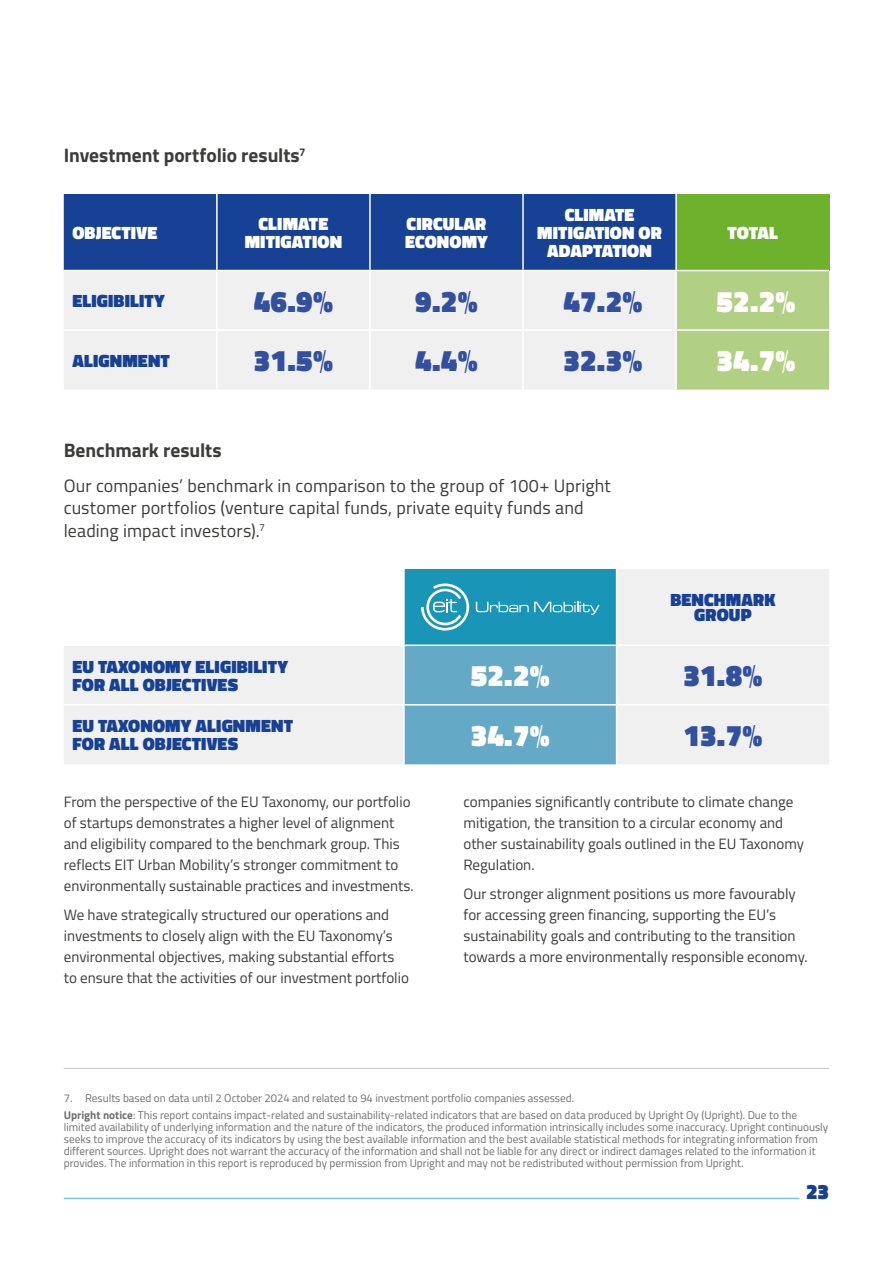
<style>
.page{position:relative;width:893px;height:1263px;background:#fff}
.page>*{position:absolute;margin:0;border:0;box-sizing:border-box;transform-origin:0 0}
.t1{font:900 30px "Titillium";letter-spacing:.01em;color:#32509e}
.t2{font:900 30px "Titillium";letter-spacing:.01em;color:#fff}
.t3{font:900 21px "Titillium";color:#164194}
.t4{font:700 19.5px "Titillium";letter-spacing:-.005em;color:#3c3c3b}
.t5{font:18px/22.5px "Titillium";letter-spacing:.005em;color:#3c3c3b}
.t6{font:900 18px/18px "Titillium";letter-spacing:.01em;color:#164194}
.t7{font:900 18px/18px "Titillium";letter-spacing:.01em;color:#fff;text-align:center}
.t8{font:15px/21px "Titillium";color:#3c3c3b}
.t9{font:11.25px/12px "Titillium";color:#706f6f}
.s1{font-weight:700}
</style>
<div class="page">
<hr style="left:64px;top:1068px;width:765px;height:1px;background:#c6c6c6">
<svg style="left:64px;top:569px;width:765px;height:195px;fill:#f0f0f0"></svg>
<div style="left:405px;top:646px;width:211px;height:118px;background:#64a9c5"></div>
<hr style="left:403px;top:569px;width:2px;height:75px;background:#fff">
<hr style="left:616px;top:569px;width:1px;height:75px;background:#fff">
<hr style="left:64px;top:644px;width:340px;height:2px;background:#fff">
<hr style="left:404px;top:644px;width:213px;height:2px;background:#fff">
<hr style="left:403px;top:646px;width:2px;height:58px;background:#fff">
<hr style="left:617px;top:644px;width:212px;height:2px;background:#fff">
<hr style="left:64px;top:704px;width:340px;height:1px;background:#fff">
<hr style="left:404px;top:704px;width:213px;height:1px;background:#fff">
<hr style="left:403px;top:705px;width:2px;height:59px;background:#fff">
<hr style="left:617px;top:704px;width:212px;height:1px;background:#fff">
<hr style="left:616px;top:646px;width:1px;height:58px;background:#fff">
<hr style="left:616px;top:705px;width:1px;height:59px;background:#fff">
<svg style="left:421px;top:583px;width:48px;height:47px"></svg>
<svg style="left:476px;top:602px;width:124px;height:13px;background:#4cadc6"></svg>
<div style="left:64px;top:194px;width:611px;height:76px;background:#164194"></div>
<div style="left:676px;top:194px;width:153px;height:77px;background:#6db12d"></div>
<div style="left:64px;top:271px;width:611px;height:118px;background:#f0f0f0"></div>
<div style="left:677px;top:271px;width:152px;height:119px;background:#b1d084"></div>
<hr style="left:216px;top:194px;width:2px;height:76px;background:#fff">
<hr style="left:369px;top:194px;width:2px;height:76px;background:#fff">
<hr style="left:522px;top:194px;width:2px;height:76px;background:#fff">
<hr style="left:675px;top:194px;width:2px;height:76px;background:#fff">
<hr style="left:216px;top:271px;width:2px;height:58px;background:#fff">
<hr style="left:369px;top:271px;width:2px;height:58px;background:#fff">
<hr style="left:522px;top:271px;width:2px;height:58px;background:#fff">
<hr style="left:676px;top:270px;width:153px;height:1px;background:#fff">
<hr style="left:64px;top:329px;width:153px;height:2px;background:#fff">
<hr style="left:217px;top:329px;width:153px;height:2px;background:#fff">
<hr style="left:216px;top:331px;width:2px;height:59px;background:#fff">
<hr style="left:370px;top:329px;width:153px;height:2px;background:#fff">
<hr style="left:369px;top:331px;width:2px;height:59px;background:#fff">
<hr style="left:523px;top:329px;width:153px;height:2px;background:#fff">
<hr style="left:522px;top:331px;width:2px;height:59px;background:#fff">
<hr style="left:676px;top:329px;width:153px;height:2px;background:#fff">
<hr style="left:64px;top:1198px;width:735px;height:1px;background:#74c4ef">
<h3 class="t4" style="left:64px;top:140px;width:243px">Investment portfolio results<sup>7</sup></h3>
<h3 class="t7" style="left:72px;top:224px;width:86px">OBJECTIVE</h3>
<h3 class="t7" style="left:245px;top:215px;width:99px">CLIMATE<br>MITIGATION</h3>
<h3 class="t7" style="left:405px;top:215px;width:84px;text-align:left">CIRCULAR<br>ECONOMY</h3>
<h3 class="t7" style="left:537px;top:206px;width:126px">CLIMATE<br>MITIGATION OR<br>ADAPTATION</h3>
<h3 class="t7" style="left:727px;top:224px;width:52px">TOTAL</h3>
<h3 class="t6" style="left:72px;top:292px;width:94px">ELIGIBILITY</h3>
<h1 class="t1" style="left:254px;top:279px;width:81px">46.9%</h1>
<h1 class="t1" style="left:415px;top:279px;width:64px">9.2%</h1>
<h1 class="t1" style="left:563px;top:279px;width:81px">47.2%</h1>
<h1 class="t2" style="left:716px;top:279px;width:81px">52.2%</h1>
<h3 class="t6" style="left:72px;top:351px;width:99px">ALIGNMENT</h3>
<h1 class="t1" style="left:254px;top:339px;width:81px">31.5%</h1>
<h1 class="t1" style="left:415px;top:339px;width:64px">4.4%</h1>
<h1 class="t1" style="left:563px;top:339px;width:81px">32.3%</h1>
<h1 class="t2" style="left:716px;top:339px;width:81px">34.7%</h1>
<h3 class="t4" style="left:64px;top:435px;width:159px">Benchmark results</h3>
<h3 class="t5" style="left:64px;top:473px;width:549px">Our companies’ benchmark in comparison to the group of 100+ Upright customer portfolios (venture capital funds, private equity funds and leading impact investors).<sup>7</sup></h3>
<h3 class="t6" style="left:670px;top:592px;width:106px;line-height:15px;text-align:center">BENCHMARK<br>GROUP</h3>
<h3 class="t6" style="left:72px;top:657px;width:217px">EU TAXONOMY ELIGIBILITY<br>FOR ALL OBJECTIVES</h3>
<h1 class="t2" style="left:471px;top:654px;width:81px">52.2%</h1>
<h1 class="t1" style="left:683px;top:654px;width:81px">31.8%</h1>
<h3 class="t6" style="left:72px;top:717px;width:222px">EU TAXONOMY ALIGNMENT<br>FOR ALL OBJECTIVES</h3>
<h1 class="t2" style="left:471px;top:713px;width:81px">34.7%</h1>
<h1 class="t1" style="left:683px;top:713px;width:81px">13.7%</h1>
<p class="t8" style="left:64px;top:790px;width:351px">From the perspective of the EU Taxonomy, our portfolio of startups demonstrates a higher level of alignment and eligibility compared to the benchmark group. This reflects EIT Urban Mobility’s stronger commitment to environmentally sustainable practices and investments.</p>
<h3 class="t8" style="left:64px;top:904px;width:347px">We have strategically structured our operations and investments to closely align with the EU Taxonomy’s environmental objectives, making substantial efforts to ensure that the activities of our investment portfolio</h3>
<h3 class="t8" style="left:463px;top:790px;width:342px">companies significantly contribute to climate change mitigation, the transition to a circular economy and other sustainability goals outlined in the EU Taxonomy Regulation.</h3>
<h3 class="t8" style="left:463px;top:883px;width:346px">Our stronger alignment positions us more favourably for accessing green financing, supporting the EU’s sustainability goals and contributing to the transition towards a more environmentally responsible economy.</h3>
<p class="t9" style="left:64px;top:1090px;width:735px;line-height:16.2px">7. Results based on data until 2 October 2024 and related to 94 investment portfolio companies assessed.<br><span class="s1">Upright notice</span>: This report contains impact-related and sustainability-related indicators that are based on data produced by Upright Oy (Upright). Due to the</p>
<p class="t9" style="left:64px;top:1120px;width:766px">limited availability of underlying information and the nature of the indicators, the produced information intrinsically includes some inaccuracy. Upright continuously seeks to improve the accuracy of its indicators by using the best available information and the best available statistical methods for integrating information from different sources. Upright does not warrant the accuracy of the information and shall not be liable for any direct or indirect damages related to the information it provides. The information in this report is reproduced by permission from Upright and may not be redistributed without permission from Upright.</p>
<h2 class="t3" style="left:806px;top:1176px;width:25px">23</h2>
</div>
